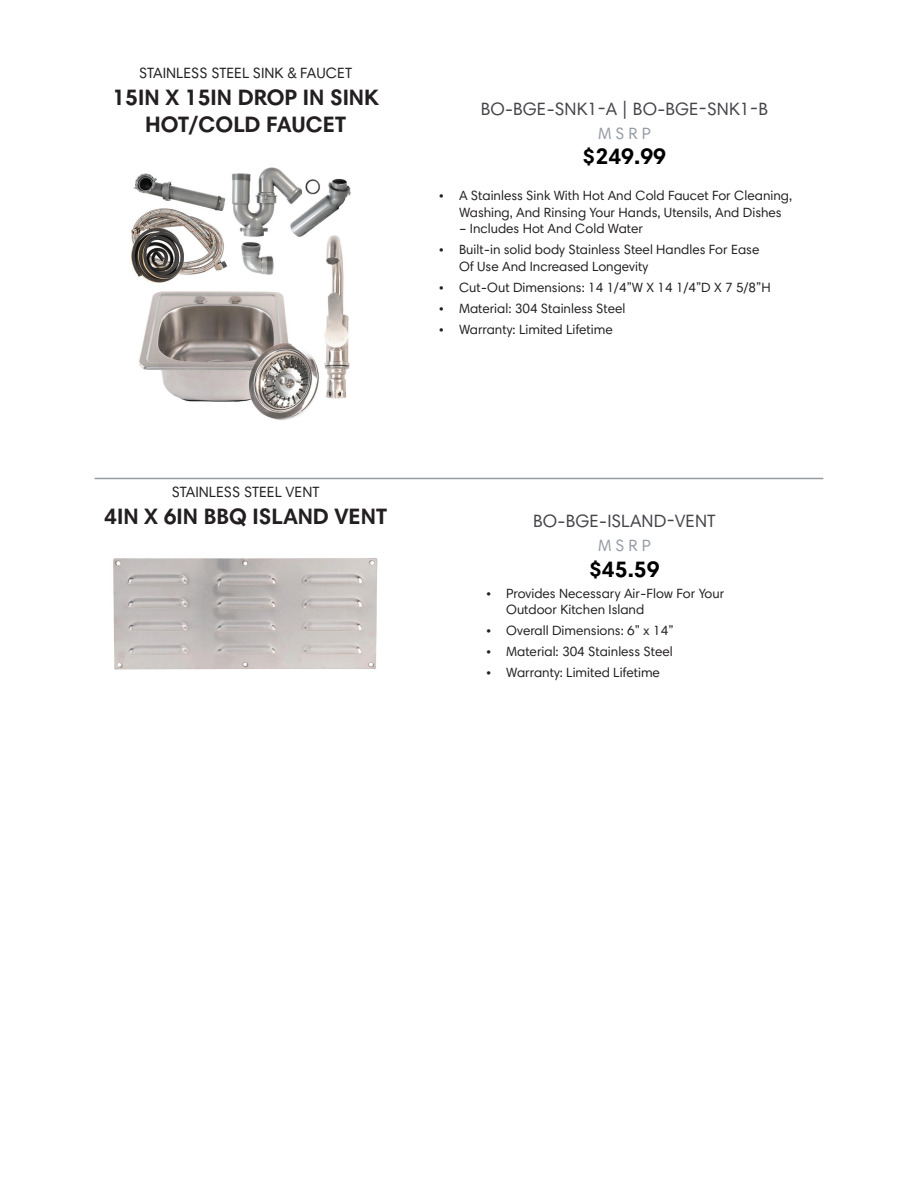
<style>
.page{position:relative;width:918px;height:1188px;background:#fff}
.page>*{position:absolute;margin:0;border:0;box-sizing:border-box;transform-origin:0 0}
.t1{font:700 22.5px/27px "Harmonia Sans Pro Cyr";color:#231f20;text-align:center}
.t2{font:700 22.5px "Harmonia Sans Pro Cyr";color:#000}
.t3{font:18px "Harmonia Sans Pro Cyr";color:#44454a}
.t4{font:16.5px "Harmonia Sans Pro Cyr";letter-spacing:.24em;color:#969ba4}
.t5{font:15px "Harmonia Sans Pro Cyr";color:#231f20}
.t6{font:13.5px/16.5px "Harmonia Sans Pro Cyr";color:#231f20}
</style>
<div class="page">
<img style="left:111px;top:479px;width:269px;height:191px">
<img style="left:130px;top:167px;width:221px;height:254px">
<hr style="left:95px;top:478px;width:728px;height:1px;background:#969ba4">
<p class="t5" style="left:139px;top:63px;width:215px">STAINLESS STEEL SINK &amp; FAUCET</p>
<h1 class="t1" style="left:112px;top:83px;width:268px">15IN X 15IN DROP IN SINK<br>HOT/COLD FAUCET</h1>
<h2 class="t3" style="left:481px;top:97px;width:289px">BO-BGE-SNK1-A | BO-BGE-SNK1-B</h2>
<p class="t4" style="left:598px;top:123px;width:54px">MSRP</p>
<h1 class="t2" style="left:583px;top:142px;width:85px">$249.99</h1>
<p class="t6" style="left:459px;top:187px;width:335px;text-indent:-20px">• A Stainless Sink With Hot And Cold Faucet For Cleaning,<br>Washing, And Rinsing Your Hands, Utensils, And Dishes</p>
<p class="t6" style="left:459px;top:220px;width:186px">– Includes Hot And Cold Water</p>
<p class="t6" style="left:459px;top:241px;width:302px;text-indent:-20px">• Built-in solid body Stainless Steel Handles For Ease<br>Of Use And Increased Longevity</p>
<p class="t6" style="left:439px;top:279px;width:333px">• Cut-Out Dimensions: 14 1/4”W X 14 1/4”D X 7 5/8”H</p>
<p class="t6" style="left:439px;top:300px;width:188px">• Material: 304 Stainless Steel</p>
<p class="t6" style="left:439px;top:321px;width:176px">• Warranty: Limited Lifetime</p>
<p class="t5" style="left:172px;top:482px;width:149px">STAINLESS STEEL VENT</p>
<h1 class="t1" style="left:104px;top:502px;width:284px">4IN X 6IN BBQ ISLAND VENT</h1>
<h2 class="t3" style="left:533px;top:510px;width:184px">BO-BGE-ISLAND-VENT</h2>
<p class="t4" style="left:598px;top:536px;width:54px">MSRP</p>
<h1 class="t2" style="left:589px;top:555px;width:72px">$45.59</h1>
<p class="t6" style="left:506px;top:585px;width:220px;text-indent:-20px">• Provides Necessary Air-Flow For Your<br>Outdoor Kitchen Island</p>
<p class="t6" style="left:486px;top:622px;width:189px">• Overall Dimensions: 6” x 14”</p>
<p class="t6" style="left:486px;top:643px;width:188px">• Material: 304 Stainless Steel</p>
<p class="t6" style="left:486px;top:664px;width:176px">• Warranty: Limited Lifetime</p>
</div>
